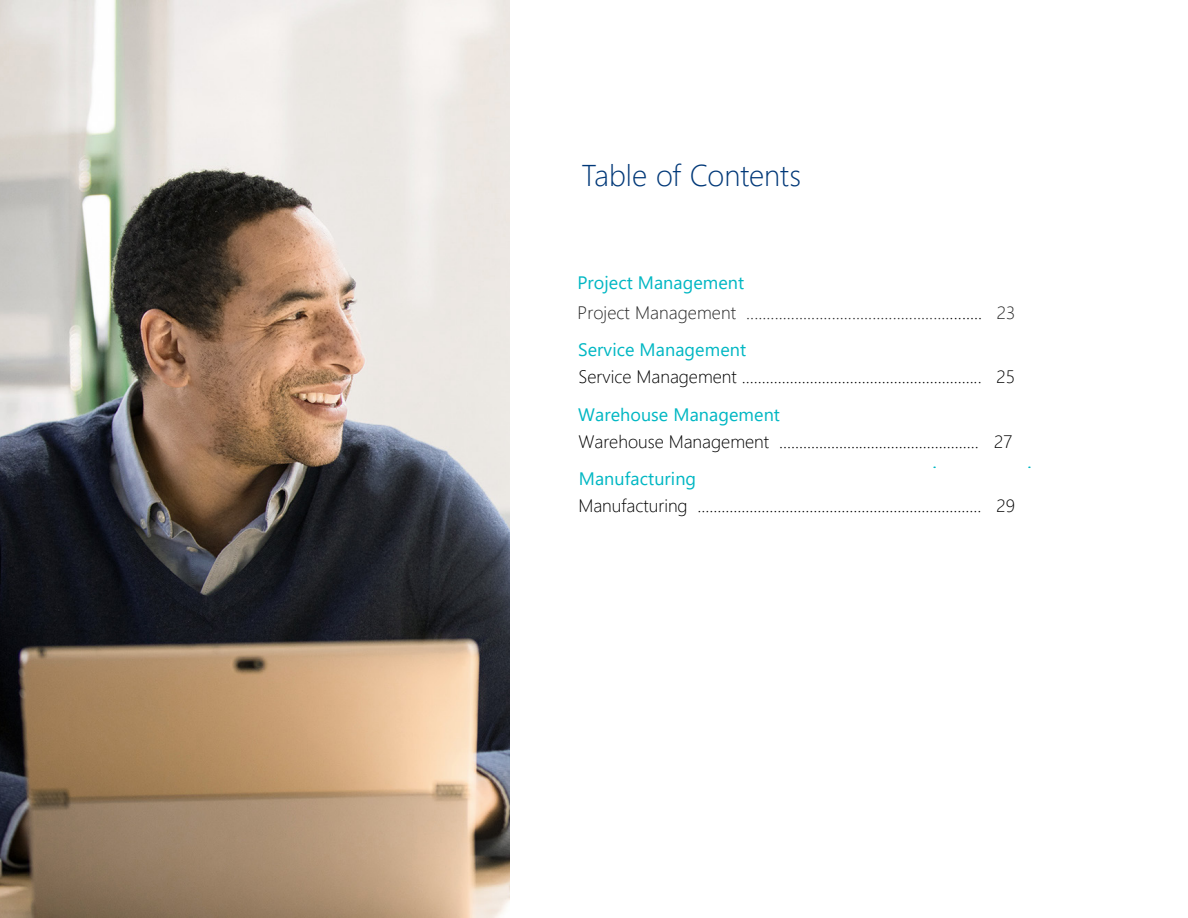
<style>
.page{position:relative;width:1188px;height:918px;background:#fff}
.page>*{position:absolute;margin:0;border:0;box-sizing:border-box;transform-origin:0 0}
.t1{font:300 30px "Segoe UI";letter-spacing:-.005em;color:#003878}
.t2{font:300 18px "Segoe UI";color:#000}
.t3{font:300 18px/30.9px "Segoe UI";letter-spacing:.005em;color:#262626}
.t4{font:18px "Segoe UI";letter-spacing:.005em;color:#00b7c3}
.s1{font-weight:400;color:#00b7c3}
.s2{color:#000}
</style>
<div class="page">
<img style="left:0;top:0;width:510px;height:918px">
<h1 class="t1" style="left:581px;top:151px;width:221px">Table of Contents</h1>
<p class="t3" style="left:577px;top:265px;width:440px"><span class="s1">Project Management<br></span>Project Management ..................................................<span class="s2">........</span> 23</p>
<p class="t4" style="left:578px;top:332px;width:169px">Service Management</p>
<p class="t2" style="left:579px;top:359px;width:438px">Service Management ............................................................ 25</p>
<p class="t4" style="left:578px;top:397px;width:203px">Warehouse Management</p>
<p class="t2" style="left:578px;top:424px;width:436px">Warehouse Management .................................................. 27</p>
<p class="t4" style="left:579px;top:462px;width:119px">Manufacturing</p>
<p class="t2" style="left:578px;top:489px;width:438px">Manufacturing ....................................................................... 29</p>
</div>
